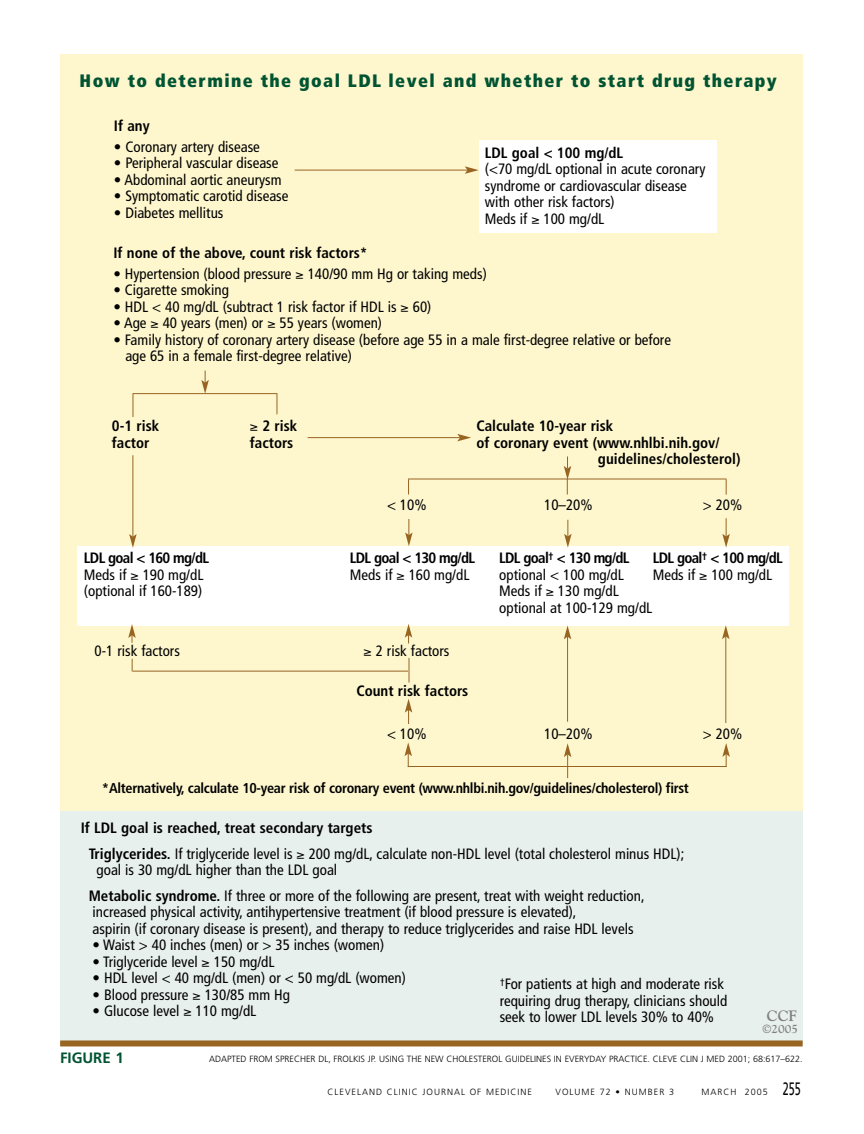
<style>
.page{position:relative;width:864px;height:1134px;background:#fff}
.page>*{position:absolute;margin:0;border:0;box-sizing:border-box;transform-origin:0 0}
.t1{font:900 condensed 18px "Frutiger";letter-spacing:.08em;color:#015432}
.t2{font:condensed 15px/16.5px "Frutiger";color:#000}
.t3{font:700 condensed 15px/16.5px "Frutiger";color:#000}
.t4{font:700 condensed 15px "Frutiger";letter-spacing:-.045em;color:#000}
.t5{font:700 15px "Frutiger";color:#015432}
.t6{font:700 15px "Goudy";color:#808080}
.t7{font:700 condensed 14.25px "Frutiger";letter-spacing:-.02em;color:#000}
.t8{font:700 12px "Goudy";color:#808080}
.t9{font:300 9px "Frutiger";color:#000}
.t10{font:300 9px "Frutiger";letter-spacing:.11em;color:#000}
.s1{font-weight:700}
.s2{font-weight:400;font-size:18px}
</style>
<div class="page">
<div style="left:60px;top:54px;width:742px;height:757px;background:#fef7ce"></div>
<div style="left:60px;top:811px;width:743px;height:233px;background:#e8f0ed"></div>
<hr style="left:408px;top:479px;width:319px;height:1px;background:#976422">
<div style="left:60px;top:1040px;width:743px;height:6px;background:#976422"></div>
<div style="left:479px;top:140px;width:238px;height:93px;background:#fff"></div>
<div style="left:78px;top:546px;width:711px;height:80px;background:#fff"></div>
<svg style="left:405px;top:519px;width:8px;height:27px"></svg>
<hr style="left:133px;top:455px;width:1px;height:82px;background:#976422">
<svg style="left:129px;top:534px;width:8px;height:14px"></svg>
<svg style="left:128px;top:624px;width:8px;height:19px"></svg>
<hr style="left:308px;top:437px;width:152px;height:1px;background:#976422">
<svg style="left:457px;top:434px;width:14px;height:7px"></svg>
<svg style="left:564px;top:520px;width:8px;height:28px"></svg>
<hr style="left:295px;top:170px;width:172px;height:1px;background:#976422">
<svg style="left:465px;top:166px;width:14px;height:8px"></svg>
<svg style="left:722px;top:518px;width:8px;height:30px"></svg>
<svg style="left:277px;top:394px;width:1px;height:20px"></svg>
<svg style="left:133px;top:394px;width:1px;height:23px"></svg>
<svg style="left:408px;top:479px;width:1px;height:15px"></svg>
<svg style="left:564px;top:456px;width:7px;height:39px"></svg>
<hr style="left:133px;top:393px;width:144px;height:1px;background:#976422">
<hr style="left:133px;top:671px;width:275px;height:1px;background:#976422">
<svg style="left:201px;top:370px;width:8px;height:24px"></svg>
<svg style="left:726px;top:479px;width:1px;height:16px"></svg>
<hr style="left:408px;top:766px;width:319px;height:1px;background:#976422">
<svg style="left:405px;top:624px;width:7px;height:19px"></svg>
<svg style="left:409px;top:658px;width:1px;height:24px"></svg>
<svg style="left:132px;top:659px;width:1px;height:12px"></svg>
<svg style="left:405px;top:699px;width:7px;height:25px"></svg>
<hr style="left:567px;top:637px;width:1px;height:85px;background:#976422">
<svg style="left:564px;top:626px;width:7px;height:13px"></svg>
<hr style="left:725px;top:637px;width:1px;height:86px;background:#976422">
<svg style="left:722px;top:625px;width:8px;height:14px"></svg>
<svg style="left:404px;top:742px;width:8px;height:25px"></svg>
<svg style="left:564px;top:743px;width:7px;height:35px"></svg>
<svg style="left:722px;top:743px;width:8px;height:24px"></svg>
<p class="t1" style="left:80px;top:73px;width:699px">How to determine the goal LDL level and whether to start drug therapy</p>
<p class="t3" style="left:114px;top:119px;width:37px">If any</p>
<p class="t2" style="left:114px;top:140px;width:147px">• Coronary artery disease</p>
<p class="t2" style="left:114px;top:156px;width:166px">• Peripheral vascular disease</p>
<p class="t2" style="left:114px;top:173px;width:169px">• Abdominal aortic aneurysm</p>
<p class="t2" style="left:114px;top:189px;width:176px">• Symptomatic carotid disease</p>
<p class="t2" style="left:114px;top:206px;width:111px">• Diabetes mellitus</p>
<p class="t3" style="left:113px;top:245px;width:256px">If none of the above, count risk factors*</p>
<p class="t2" style="left:113px;top:266px;width:375px">• Hypertension (blood pressure ≥ 140/90 mm Hg or taking meds)</p>
<p class="t2" style="left:113px;top:283px;width:117px">• Cigarette smoking</p>
<p class="t2" style="left:113px;top:299px;width:319px">• HDL &lt; 40 mg/dL (subtract 1 risk factor if HDL is ≥ 60)</p>
<p class="t2" style="left:113px;top:316px;width:270px">• Age ≥ 40 years (men) or ≥ 55 years (women)</p>
<p class="t2" style="left:125px;top:332px;width:547px;text-indent:-12px">• Family history of coronary artery disease (before age 55 in a male first-degree relative or before age 65 in a female first-degree relative)</p>
<p class="t3" style="left:485px;top:145px;width:140px">LDL goal &lt; 100 mg/dL</p>
<p class="t2" style="left:485px;top:162px;width:222px">(&lt;70 mg/dL optional in acute coronary syndrome or cardiovascular disease with other risk factors)<br>Meds if ≥ 100 mg/dL</p>
<p class="t3" style="left:112px;top:419px;width:49px">0-1 risk</p>
<p class="t3" style="left:250px;top:419px;width:49px">≥ 2 risk</p>
<p class="t3" style="left:476px;top:419px;width:138px">Calculate 10-year risk</p>
<p class="t3" style="left:112px;top:435px;width:39px">factor</p>
<p class="t3" style="left:250px;top:435px;width:45px">factors</p>
<p class="t3" style="left:598px;top:435px;width:144px;text-indent:-122px">of coronary event (www.nhlbi.nih.gov/ guidelines/cholesterol)</p>
<p class="t2" style="left:387px;top:497px;width:41px">&lt; 10%</p>
<p class="t2" style="left:544px;top:497px;width:50px">10–20%</p>
<p class="t2" style="left:703px;top:497px;width:41px">&gt; 20%</p>
<p class="t4" style="left:84px;top:552px;width:127px">LDL goal &lt; 160 mg/dL</p>
<p class="t4" style="left:350px;top:552px;width:127px">LDL goal &lt; 130 mg/dL</p>
<p class="t4" style="left:499px;top:552px;width:132px">LDL goal<sup>†</sup> &lt; 130 mg/dL</p>
<p class="t4" style="left:653px;top:552px;width:132px">LDL goal<sup>†</sup> &lt; 100 mg/dL</p>
<p class="t2" style="left:84px;top:567px;width:121px">Meds if ≥ 190 mg/dL</p>
<p class="t2" style="left:350px;top:567px;width:121px">Meds if ≥ 160 mg/dL</p>
<p class="t2" style="left:499px;top:567px;width:126px">optional &lt; 100 mg/dL</p>
<p class="t2" style="left:653px;top:567px;width:121px">Meds if ≥ 100 mg/dL</p>
<p class="t2" style="left:84px;top:584px;width:120px">(optional if 160-189)</p>
<p class="t2" style="left:499px;top:584px;width:155px">Meds if ≥ 130 mg/dL optional at 100-129 mg/dL</p>
<p class="t2" style="left:95px;top:644px;width:87px">0-1 risk factors</p>
<p class="t2" style="left:364px;top:644px;width:87px">≥ 2 risk factors</p>
<p class="t3" style="left:356px;top:684px;width:114px">Count risk factors</p>
<p class="t2" style="left:387px;top:726px;width:41px">&lt; 10%</p>
<p class="t2" style="left:544px;top:726px;width:50px">10–20%</p>
<p class="t2" style="left:703px;top:726px;width:41px">&gt; 20%</p>
<p class="t7" style="left:102px;top:782px;width:588px">*Alternatively, calculate 10-year risk of coronary event (www.nhlbi.nih.gov/guidelines/cholesterol) first</p>
<p class="t2" style="left:89px;top:816px;width:597px;line-height:25.5px;text-indent:-8px"><span class="s1">If LDL goal is reached, treat secondary targets<br>Triglycerides.</span> If triglyceride level is ≥ 200 mg/dL, calculate non-HDL level (total cholesterol minus HDL);</p>
<p class="t2" style="left:89px;top:858px;width:557px;line-height:25.5px;text-indent:8px">goal is 30 mg/dL higher than the LDL goal<br><span class="s1">Metabolic syndrome.</span> If three or more of the following are present, treat with weight reduction,</p>
<p class="t2" style="left:93px;top:905px;width:542px">increased physical activity, antihypertensive treatment (if blood pressure is elevated),<br>aspirin (if coronary disease is present), and therapy to reduce triglycerides and raise HDL levels</p>
<p class="t2" style="left:93px;top:938px;width:293px">• Waist &gt; 40 inches (men) or &gt; 35 inches (women)</p>
<p class="t2" style="left:93px;top:954px;width:184px">• Triglyceride level ≥ 150 mg/dL</p>
<p class="t2" style="left:93px;top:971px;width:315px">• HDL level &lt; 40 mg/dL (men) or &lt; 50 mg/dL (women)</p>
<p class="t2" style="left:93px;top:987px;width:199px">• Blood pressure ≥ 130/85 mm Hg</p>
<p class="t2" style="left:93px;top:1004px;width:165px">• Glucose level ≥ 110 mg/dL</p>
<p class="t2" style="left:500px;top:977px;width:229px"><sup>†</sup>For patients at high and moderate risk requiring drug therapy, clinicians should seek to lower LDL levels 30% to 40%</p>
<p class="t6" style="left:767px;top:1010px;width:31px">CCF</p>
<p class="t8" style="left:762px;top:1024px;width:37px">©2005</p>
<p class="t9" style="left:209px;top:1055px;width:595px">ADAPTED FROM SPRECHER DL, FROLKIS JP. USING THE NEW CHOLESTEROL GUIDELINES IN EVERYDAY PRACTICE. CLEVE CLIN J MED 2001; 68:617–622.</p>
<p class="t5" style="left:60px;top:1052px;width:65px">FIGURE 1</p>
<p class="t10" style="left:328px;top:1088px;width:206px">CLEVELAND CLINIC JOURNAL OF MEDICINE</p>
<p class="t10" style="left:556px;top:1088px;width:120px">VOLUME 72 • NUMBER 3</p>
<p class="t10" style="left:701px;top:1088px;width:101px">MARCH 2005 <span class="s2">255</span></p>
</div>
